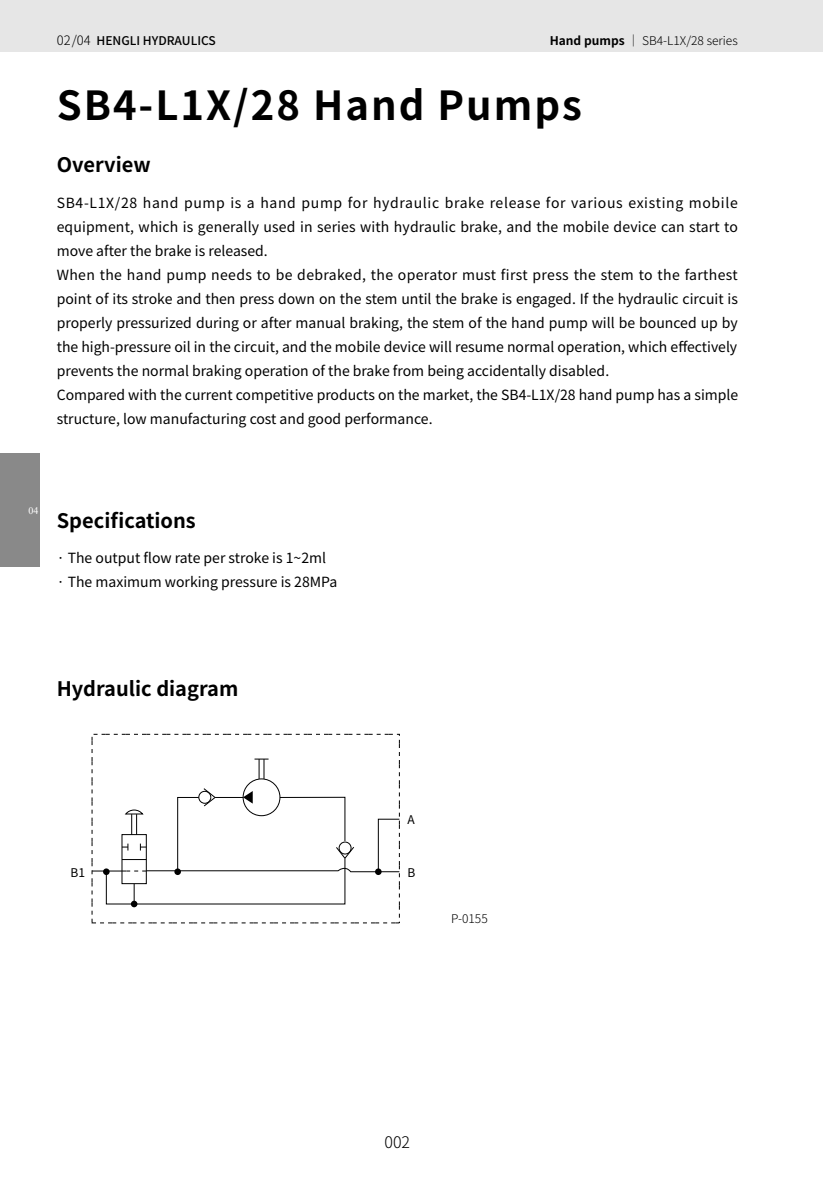
<style>
.page{position:relative;width:823px;height:1191px;background:#fff}
.page>*{position:absolute;margin:0;border:0;box-sizing:border-box;transform-origin:0 0}
.t1{font:700 40px "Noto Sans Hans";letter-spacing:.05em;color:#000}
.正文{font:700 20px "Noto Sans Hans";color:#000}
.t2{font:300 16px "Noto Sans Hans";color:#000}
.正文-2{font:14px/24px "Noto Sans Hans";color:#000;text-align:justify}
.正文-3{font:300 12px "Noto Sans Hans";color:#000}
.t3{font:500 12px "Noto Sans Hans";color:#000}
.t4{font:12px "Noto Sans Hans";color:#000}
.t5{font:10px "Times New Roman";color:#fff}
.s1{font-weight:300;font-size:13px}
.s2{font-weight:700}
</style>
<div class="page">
<div style="left:0;top:0;width:822px;height:51px;background:#e6e6e6"></div>
<div style="left:0;top:454px;width:40px;height:113px;background:#898989"></div>
<div style="left:243px;top:778px;width:37px;height:38px;border:1px solid #000;border-radius:50%"></div>
<svg style="left:254px;top:758px;width:14px;height:21px"></svg>
<div style="left:103px;top:868px;width:7px;height:7px;background:#000;border-radius:50%"></div>
<div style="left:131px;top:900px;width:6px;height:7px;background:#000;border-radius:50%"></div>
<hr style="left:92px;top:870px;width:30px;height:1px;background:#000">
<svg style="left:106px;top:787px;width:294px;height:117px"></svg>
<p class="t3" style="left:57px;top:33px;width:160px"><span class="s1">02/04</span> HENGLI HYDRAULICS</p>
<p class="正文-3" style="left:549px;top:33px;width:189px"><span class="s2">Hand pumps</span> ｜ SB4-L1X/28 series</p>
<p class="t1" style="left:57px;top:83px;width:526px">SB4-L1X/28 Hand Pumps</p>
<p class="正文" style="left:57px;top:154px;width:95px">Overview</p>
<p class="正文-2" style="left:57px;top:191px;width:682px">SB4-L1X/28 hand pump is a hand pump for hydraulic brake release for various existing mobile equipment, which is generally used in series with hydraulic brake, and the mobile device can start to move after the brake is released.</p>
<p class="正文-2" style="left:57px;top:263px;width:682px">When the hand pump needs to be debraked, the operator must first press the stem to the farthest point of its stroke and then press down on the stem until the brake is engaged. If the hydraulic circuit is properly pressurized during or after manual braking, the stem of the hand pump will be bounced up by the high-pressure oil in the circuit, and the mobile device will resume normal operation, which effectively prevents the normal braking operation of the brake from being accidentally disabled.</p>
<p class="正文-2" style="left:57px;top:383px;width:682px">Compared with the current competitive products on the market, the SB4-L1X/28 hand pump has a simple structure, low manufacturing cost and good performance.</p>
<p class="t5" style="left:28px;top:503px;width:11px">04</p>
<p class="正文" style="left:57px;top:509px;width:140px">Specifications</p>
<p class="正文-2" style="left:57px;top:546px;width:282px">· The output flow rate per stroke is 1~2ml · The maximum working pressure is 28MPa</p>
<p class="正文" style="left:57px;top:677px;width:183px">Hydraulic diagram</p>
<p class="t4" style="left:407px;top:813px;width:9px">A</p>
<p class="t4" style="left:70px;top:865px;width:16px">B1</p>
<p class="t4" style="left:407px;top:865px;width:9px">B</p>
<p class="正文-3" style="left:451px;top:911px;width:38px">P-0155</p>
<p class="t2" style="left:384px;top:1133px;width:27px">002</p>
</div>
